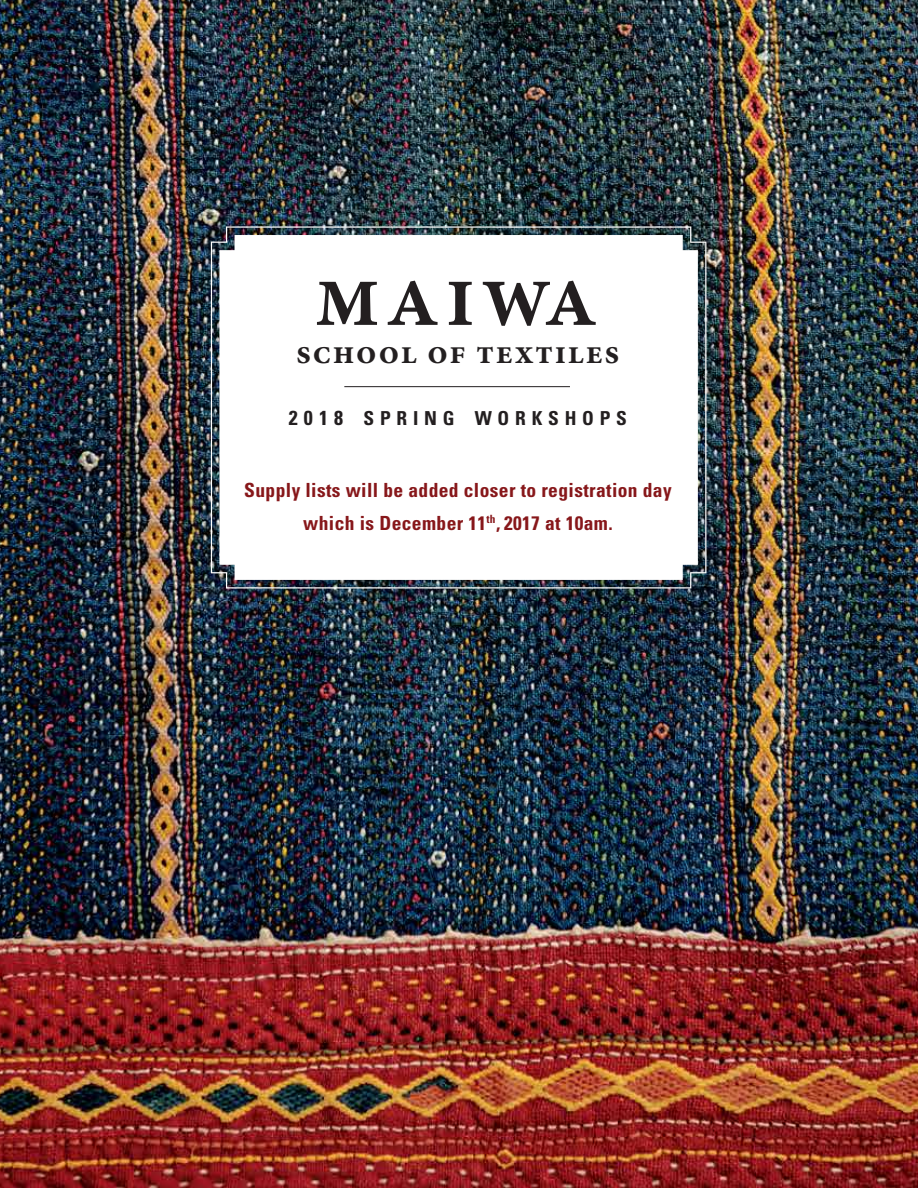
<style>
.page{position:relative;width:918px;height:1188px;background:#fff}
.page>*{position:absolute;margin:0;border:0;box-sizing:border-box;transform-origin:0 0}
.t1{font:600 91.35px "Minion Pro";letter-spacing:.055em;color:#231f20}
.t2{font:700 33px "Minion Pro";letter-spacing:.05em;color:#231f20}
.t3{font:700 condensed 19.5px/33px "Univers LT Std";letter-spacing:.02em;color:#87171a;text-align:center}
.t4{font:700 condensed 19.2px "Univers LT Std";letter-spacing:.3em;color:#231f20}
.s1{font-size:20.25px}
</style>
<div class="page">
<img style="left:0;top:0;width:918px;height:1188px">
<svg style="left:211px;top:226px;width:495px;height:363px"></svg>
<hr style="left:344px;top:386px;width:226px;height:1px;background:#231f20">
<h1 class="t1" style="left:314px;top:233px;width:286px">maiwa</h1>
<h2 class="t2" style="left:296px;top:329px;width:325px">school of textiles</h2>
<p class="t4" style="left:289px;top:407px;width:340px"><span class="s1">2018</span> SPRING WORKSHOPS</p>
<p class="t3" style="left:244px;top:473px;width:429px">Supply lists will be added closer to registration day which is December 11<sup>th</sup>, 2017 at 10am.</p>
</div>
